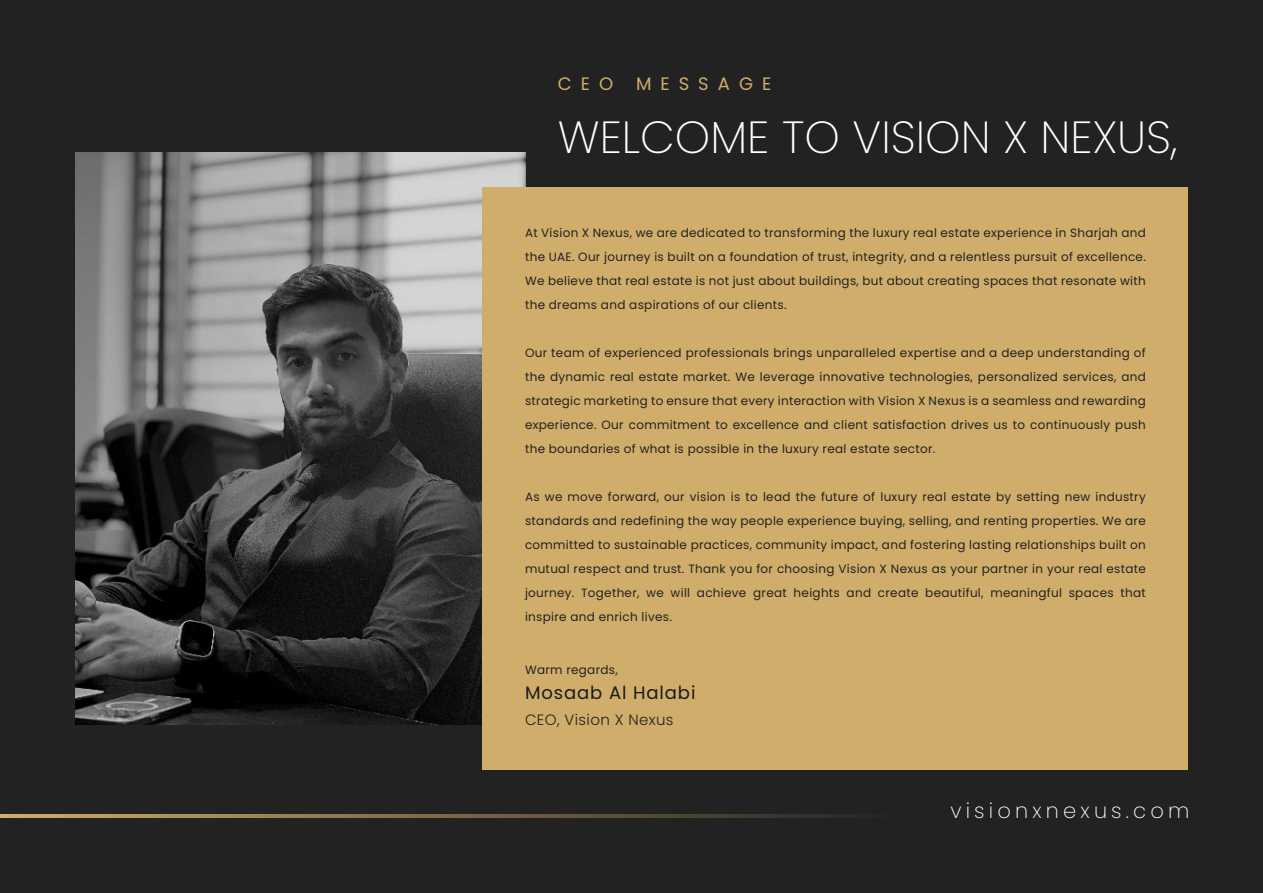
<style>
.page{position:relative;width:1263px;height:893px;background:#222}
.page>*{position:absolute;margin:0;border:0;box-sizing:border-box;transform-origin:0 0}
.t1{font:200 45px "Poppins";color:#fff}
.t2{font:200 21px "Poppins";letter-spacing:.2em;color:#fff}
.t3{font:18px "Poppins";letter-spacing:.05em;color:#1b1b1b}
.t4{font:18px "Poppins";letter-spacing:.5em;color:#d0ad6a}
.t5{font:300 15px "Poppins";letter-spacing:.025em;color:#222}
.t6{font:12px/24px "Poppins";letter-spacing:.025em;color:#222;text-align:justify}
</style>
<div class="page">
<svg style="left:0;top:815px;width:848px;height:3px;background:#7e6b47"></svg>
<img style="left:75px;top:153px;width:450px;height:572px">
<div style="left:483px;top:187px;width:705px;height:583px;background:#d0ad6a"></div>
<h3 class="t4" style="left:558px;top:74px;width:57px">CEO</h3>
<h3 class="t4" style="left:636px;top:74px;width:137px">MESSAGE</h3>
<h1 class="t1" style="left:558px;top:111px;width:621px">WELCOME TO VISION X NEXUS,</h1>
<p class="t6" style="left:525px;top:221px;width:622px">At Vision X Nexus, we are dedicated to transforming the luxury real estate experience in Sharjah and the UAE. Our journey is built on a foundation of trust, integrity, and a relentless pursuit of excellence.<br>We believe that real estate is not just about buildings, but about creating spaces that resonate with the dreams and aspirations of our clients.</p>
<p class="t6" style="left:525px;top:341px;width:622px">Our team of experienced professionals brings unparalleled expertise and a deep understanding of the dynamic real estate market. We leverage innovative technologies, personalized services, and strategic marketing to ensure that every interaction with Vision X Nexus is a seamless and rewarding experience. Our commitment to excellence and client satisfaction drives us to continuously push the boundaries of what is possible in the luxury real estate sector.</p>
<p class="t6" style="left:525px;top:485px;width:622px">As we move forward, our vision is to lead the future of luxury real estate by setting new industry standards and redefining the way people experience buying, selling, and renting properties. We are committed to sustainable practices, community impact, and fostering lasting relationships built on mutual respect and trust. Thank you for choosing Vision X Nexus as your partner in your real estate journey. Together, we will achieve great heights and create beautiful, meaningful spaces that inspire and enrich lives.</p>
<p class="t6" style="left:525px;top:658px;width:94px">Warm regards,</p>
<p class="t5" style="left:525px;top:711px;width:150px">CEO, Vision X Nexus</p>
<h3 class="t3" style="left:525px;top:683px;width:172px">Mosaab Al Halabi</h3>
<h2 class="t2" style="left:950px;top:798px;width:241px">visionxnexus.com</h2>
</div>
